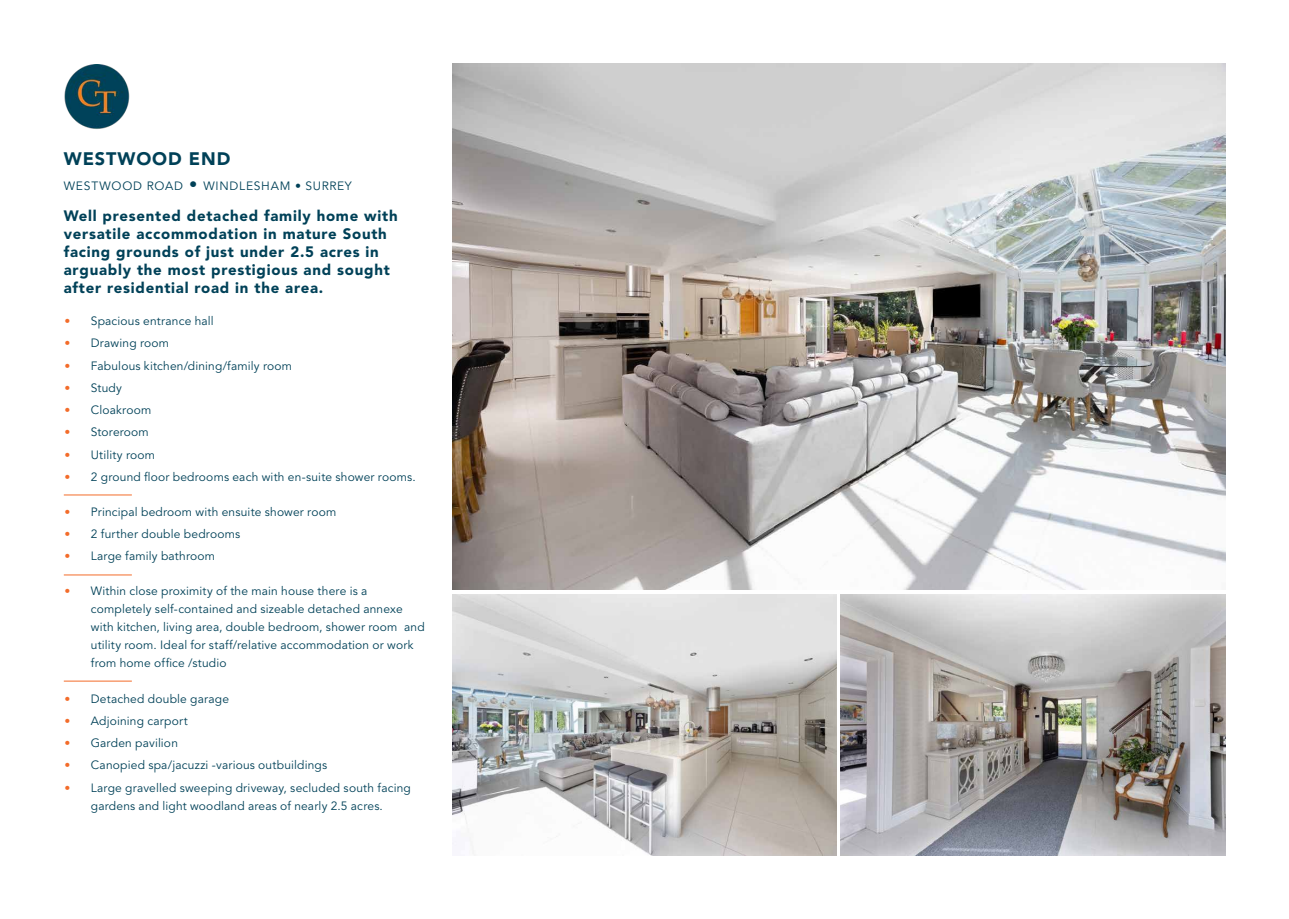
<style>
.page{position:relative;width:1289px;height:919px;background:#fff}
.page>*{position:absolute;margin:0;border:0;box-sizing:border-box;transform-origin:0 0}
.t1{font:900 18px "Avenir LT Std";letter-spacing:.05em;color:#004158}
.t2{font:900 15px/18px "Avenir LT Std";letter-spacing:.05em;color:#004158}
.t3{font:12px/18px "Avenir LT Std";letter-spacing:.015em;color:#004158}
.t4{font:12px "Avenir LT Std";letter-spacing:.065em;color:#004158}
.s1{font-size:16.5px}
.s2{font-family:"Palatino Linotype";color:#f36c2a}
</style>
<div class="page">
<img style="left:840px;top:594px;width:385px;height:261px">
<img style="left:452px;top:594px;width:384px;height:261px">
<img style="left:452px;top:64px;width:773px;height:526px">
<hr style="left:64px;top:680px;width:68px;height:1px;background:#f36c2a">
<hr style="left:64px;top:574px;width:68px;height:1px;background:#f36c2a">
<hr style="left:64px;top:494px;width:68px;height:1px;background:#f36c2a">
<img style="left:64px;top:65px;width:66px;height:64px">
<p class="t1" style="left:64px;top:147px;width:168px">WESTWOOD END</p>
<p class="t4" style="left:64px;top:179px;width:289px">WESTWOOD ROAD <span class="s1">•</span> WINDLESHAM • SURREY</p>
<p class="t2" style="left:64px;top:206px;width:335px">Well presented detached family home with versatile accommodation in mature South facing grounds of just under 2.5 acres in arguably the most prestigious and sought after residential road in the area.</p>
<p class="t3" style="left:64px;top:312px;width:151px"><span class="s2">•</span> Spacious entrance hall</p>
<p class="t3" style="left:64px;top:334px;width:107px"><span class="s2">•</span> Drawing room</p>
<p class="t3" style="left:64px;top:356px;width:230px"><span class="s2">•</span> Fabulous kitchen/dining/family room</p>
<p class="t3" style="left:64px;top:379px;width:60px"><span class="s2">•</span> Study</p>
<p class="t3" style="left:64px;top:401px;width:89px"><span class="s2">•</span> Cloakroom</p>
<p class="t3" style="left:64px;top:423px;width:87px"><span class="s2">•</span> Storeroom</p>
<p class="t3" style="left:64px;top:445px;width:93px"><span class="s2">•</span> Utility room</p>
<p class="t3" style="left:64px;top:468px;width:353px"><span class="s2">•</span> 2 ground floor bedrooms each with en-suite shower rooms.</p>
<p class="t3" style="left:64px;top:503px;width:274px"><span class="s2">•</span> Principal bedroom with ensuite shower room</p>
<p class="t3" style="left:64px;top:525px;width:178px"><span class="s2">•</span> 2 further double bedrooms</p>
<p class="t3" style="left:64px;top:547px;width:153px"><span class="s2">•</span> Large family bathroom</p>
<p class="t3" style="left:91px;top:582px;width:335px;text-indent:-27px"><span class="s2">•</span> Within close proximity of the main house there is a completely self-contained and sizeable detached annexe with kitchen, living area, double bedroom, shower room and utility room. Ideal for staff/relative accommodation or work from home office /studio</p>
<p class="t3" style="left:64px;top:689px;width:167px"><span class="s2">•</span> Detached double garage</p>
<p class="t3" style="left:64px;top:712px;width:125px"><span class="s2">•</span> Adjoining carport</p>
<p class="t3" style="left:64px;top:734px;width:116px"><span class="s2">•</span> Garden pavilion</p>
<p class="t3" style="left:64px;top:756px;width:265px"><span class="s2">•</span> Canopied spa/jacuzzi -various outbuildings</p>
<p class="t3" style="left:64px;top:778px;width:348px;text-align:center"><span class="s2">•</span> Large gravelled sweeping driveway, secluded south facing gardens and light woodland areas of nearly 2.5 acres.</p>
</div>
